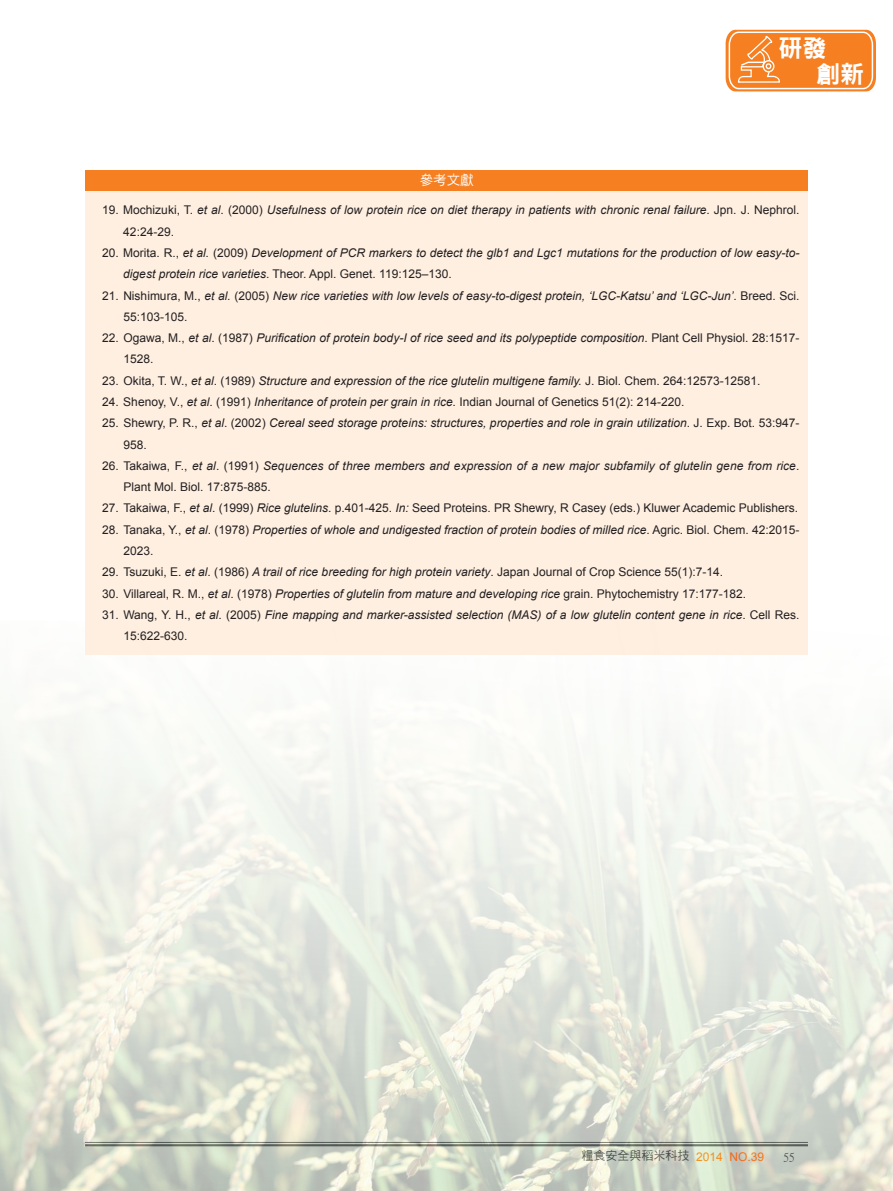
<style>
.page{position:relative;width:893px;height:1191px;background:#fff}
.page>*{position:absolute;margin:0;border:0;box-sizing:border-box;transform-origin:0 0}
.t1{font:24px/26px "DFN Hei W9 WINP BF";color:#fff}
.t2{font:13.5px "DF Hei W5 WINP BF";color:#fff}
.t3{font:italic 12px/21.3px "Arial";color:#231f20}
.t4{font:12px "Arial";color:#231f20}
.t5{font:12px "DF Hei W5 WIN BF";color:#57585a}
.t6{font:12px "P Ming Li U";color:#57585a}
.s1{font-style:normal}
.s2{font-style:italic}
.s3{font-family:"Arial";color:#f57f21}
</style>
<div class="page">
<svg style="left:726px;top:30px;width:150px;height:61px;background:#f68d39"></svg>
<div style="left:85px;top:191px;width:723px;height:464px;background:#feefe1"></div>
<div style="left:85px;top:170px;width:723px;height:21px;background:#f57f21"></div>
<img style="left:0;top:710px;width:893px;height:481px">
<p class="t2" style="left:420px;top:173px;width:55px">參考文獻</p>
<h1 class="t1" style="left:816px;top:35px;width:49px;text-indent:-38px">研發<br>創新</h1>
<p class="t3" style="left:123px;top:200px;width:678px;text-indent:-21px"><span class="s1">19. Mochizuki, T.</span> et al<span class="s1">. (2000)</span> Usefulness of low protein rice on diet therapy in patients with chronic renal failure<span class="s1">. Jpn. J. Nephrol.<br>42:24-29.</span></p>
<p class="t3" style="left:123px;top:242px;width:678px;text-indent:-21px"><span class="s1">20. Morita. R.,</span> et al. <span class="s1">(2009)</span> Development of PCR markers to detect the glb1 and Lgc1 mutations for the production of low easy-to&shy;digest protein rice varieties<span class="s1">. Theor. Appl. Genet. 119:125–130.</span></p>
<p class="t3" style="left:123px;top:285px;width:678px;text-indent:-21px"><span class="s1">21. Nishimura, M.,</span> et al. <span class="s1">(2005)</span> New rice varieties with low levels of easy-to-digest protein, ‘LGC-Katsu’ and ‘LGC-Jun’<span class="s1">. Breed. Sci.<br>55:103-105.</span></p>
<p class="t3" style="left:123px;top:327px;width:678px;text-indent:-21px"><span class="s1">22. Ogawa, M.,</span> et al<span class="s1">. (1987)</span> Purification of protein body-I of rice seed and its polypeptide composition<span class="s1">. Plant Cell Physiol. 28:1517-<br>1528.</span></p>
<p class="t3" style="left:102px;top:370px;width:660px"><span class="s1">23. Okita, T. W.,</span> et al<span class="s1">. (1989)</span> Structure and expression of the rice glutelin multigene family. <span class="s1">J. Biol. Chem. 264:12573-12581.</span></p>
<p class="t4" style="left:102px;top:394px;width:584px">24. Shenoy, V., <span class="s2">et al</span>. (1991) <span class="s2">Inheritance of protein per grain in rice.</span> Indian Journal of Genetics 51(2): 214-220.</p>
<p class="t3" style="left:123px;top:412px;width:678px;text-indent:-21px"><span class="s1">25. Shewry, P. R.,</span> et al<span class="s1">. (2002)</span> Cereal seed storage proteins: structures, properties and role in grain utilization<span class="s1">. J. Exp. Bot. 53:947-<br>958.</span></p>
<p class="t3" style="left:123px;top:455px;width:678px;text-indent:-21px"><span class="s1">26. Takaiwa, F.,</span> et al<span class="s1">. (1991)</span> Sequences of three members and expression of a new major subfamily of glutelin gene from rice<span class="s1">.<br>Plant Mol. Biol. 17:875-885.</span></p>
<p class="t4" style="left:102px;top:500px;width:698px">27. Takaiwa, F., <span class="s2">et al</span>. (1999) <span class="s2">Rice glutelins</span>. p.401-425. <span class="s2">In:</span> Seed Proteins. PR Shewry, R Casey (eds.) Kluwer Academic Publishers.</p>
<p class="t3" style="left:123px;top:519px;width:678px;text-indent:-21px"><span class="s1">28. Tanaka, Y.,</span> et al<span class="s1">. (1978)</span> Properties of whole and undigested fraction of protein bodies of milled rice<span class="s1">. Agric. Biol. Chem. 42:2015-<br>2023.</span></p>
<p class="t4" style="left:102px;top:564px;width:623px">29. Tsuzuki, E. <span class="s2">et al</span>. (1986) <span class="s2">A trail of rice breeding for high protein variety</span>. Japan Journal of Crop Science 55(1):7-14.</p>
<p class="t4" style="left:102px;top:585px;width:646px">30. Villareal, R. M., <span class="s2">et al</span>. (1978) <span class="s2">Properties of glutelin from mature and developing rice</span> grain. Phytochemistry 17:177-182.</p>
<p class="t3" style="left:123px;top:604px;width:678px;text-indent:-21px"><span class="s1">31. Wang, Y. H.,</span> et al<span class="s1">. (2005)</span> Fine mapping and marker-assisted selection (MAS) of a low glutelin content gene in rice<span class="s1">. Cell Res.<br>15:622-630.</span></p>
<p class="t5" style="left:581px;top:1149px;width:184px">糧食安全與稻米科技 <span class="s3">2014 NO.39</span></p>
<p class="t6" style="left:783px;top:1151px;width:13px">55</p>
</div>
